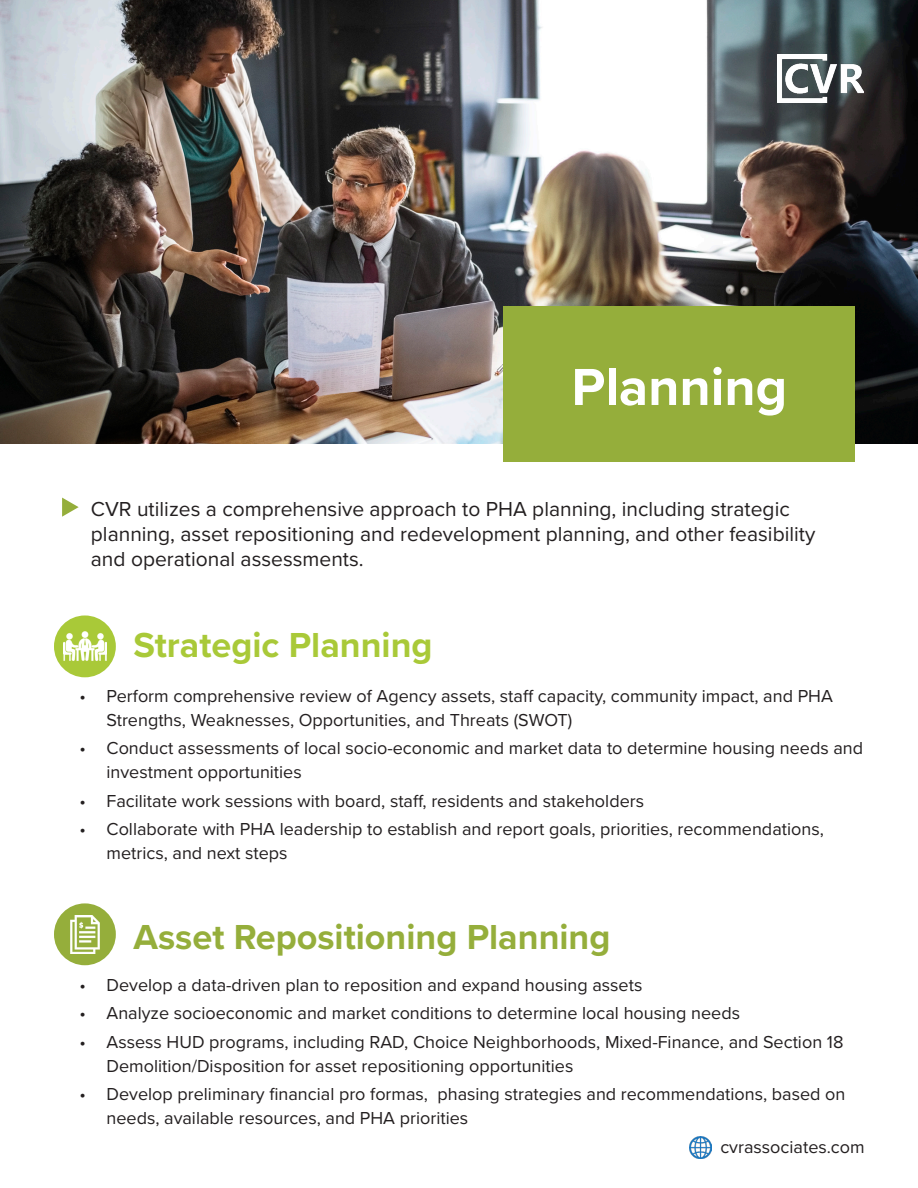
<style>
.page{position:relative;width:918px;height:1188px;background:#fff}
.page>*{position:absolute;margin:0;border:0;box-sizing:border-box;transform-origin:0 0}
.t1{font:700 54px "Proxima Nova";color:#fff}
.t2{font:700 36px "Proxima Nova";color:#95ae3b}
.t3{font:700 36px "Proxima Nova";color:#a9c938}
.t4{font:21px/25.2px "Proxima Nova";color:#231f20}
.t5{font:18px/24px "Proxima Nova";color:#231f20}
</style>
<div class="page">
<img style="left:0;top:1px;width:918px;height:442px">
<div style="left:504px;top:306px;width:351px;height:155px;background:#95ae3b"></div>
<img style="left:777px;top:54px;width:87px;height:48px">
<div style="left:55px;top:617px;width:59px;height:59px;background:#a9c938;border-radius:50%"></div>
<div style="left:54px;top:615px;width:62px;height:62px;border:3px solid #a9c938;border-radius:50%"></div>
<img style="left:63px;top:625px;width:43px;height:43px">
<div style="left:55px;top:905px;width:59px;height:59px;background:#95ae3b;border-radius:50%"></div>
<div style="left:54px;top:903px;width:62px;height:62px;border:3px solid #95ae3b;border-radius:50%"></div>
<img style="left:70px;top:915px;width:30px;height:38px">
<svg style="left:62px;top:498px;width:17px;height:19px"></svg>
<img style="left:690px;top:1137px;width:22px;height:21px">
<p class="t1" style="left:572px;top:347px;width:217px">Planning</p>
<p class="t4" style="left:91px;top:495px;width:726px">CVR utilizes a comprehensive approach to PHA planning, including strategic planning, asset repositioning and redevelopment planning, and other feasibility and operational assessments.</p>
<p class="t3" style="left:133px;top:618px;width:301px">Strategic Planning</p>
<p class="t5" style="left:106px;top:683px;width:728px;text-indent:-27px">• Perform comprehensive review of Agency assets, staff capacity, community impact, and PHA<br>Strengths, Weaknesses, Opportunities, and Threats (SWOT)</p>
<p class="t5" style="left:106px;top:735px;width:758px;text-indent:-27px">• Conduct assessments of local socio-economic and market data to determine housing needs and investment opportunities</p>
<p class="t5" style="left:80px;top:788px;width:566px">• Facilitate work sessions with board, staff, residents and stakeholders</p>
<p class="t5" style="left:106px;top:816px;width:719px;text-indent:-27px">• Collaborate with PHA leadership to establish and report goals, priorities, recommendations, metrics, and next steps</p>
<p class="t2" style="left:133px;top:910px;width:479px">Asset Repositioning Planning</p>
<p class="t5" style="left:80px;top:972px;width:564px">• Develop a data-driven plan to reposition and expand housing assets</p>
<p class="t5" style="left:80px;top:1000px;width:662px">• Analyze socioeconomic and market conditions to determine local housing needs</p>
<p class="t5" style="left:106px;top:1029px;width:738px;text-indent:-27px">• Assess HUD programs, including RAD, Choice Neighborhoods, Mixed-Finance, and Section 18<br>Demolition/Disposition for asset repositioning opportunities</p>
<p class="t5" style="left:106px;top:1081px;width:740px;text-indent:-27px">• Develop preliminary financial pro formas, phasing strategies and recommendations, based on needs, available resources, and PHA priorities</p>
<p class="t5" style="left:720px;top:1134px;width:146px">cvrassociates.com</p>
</div>
